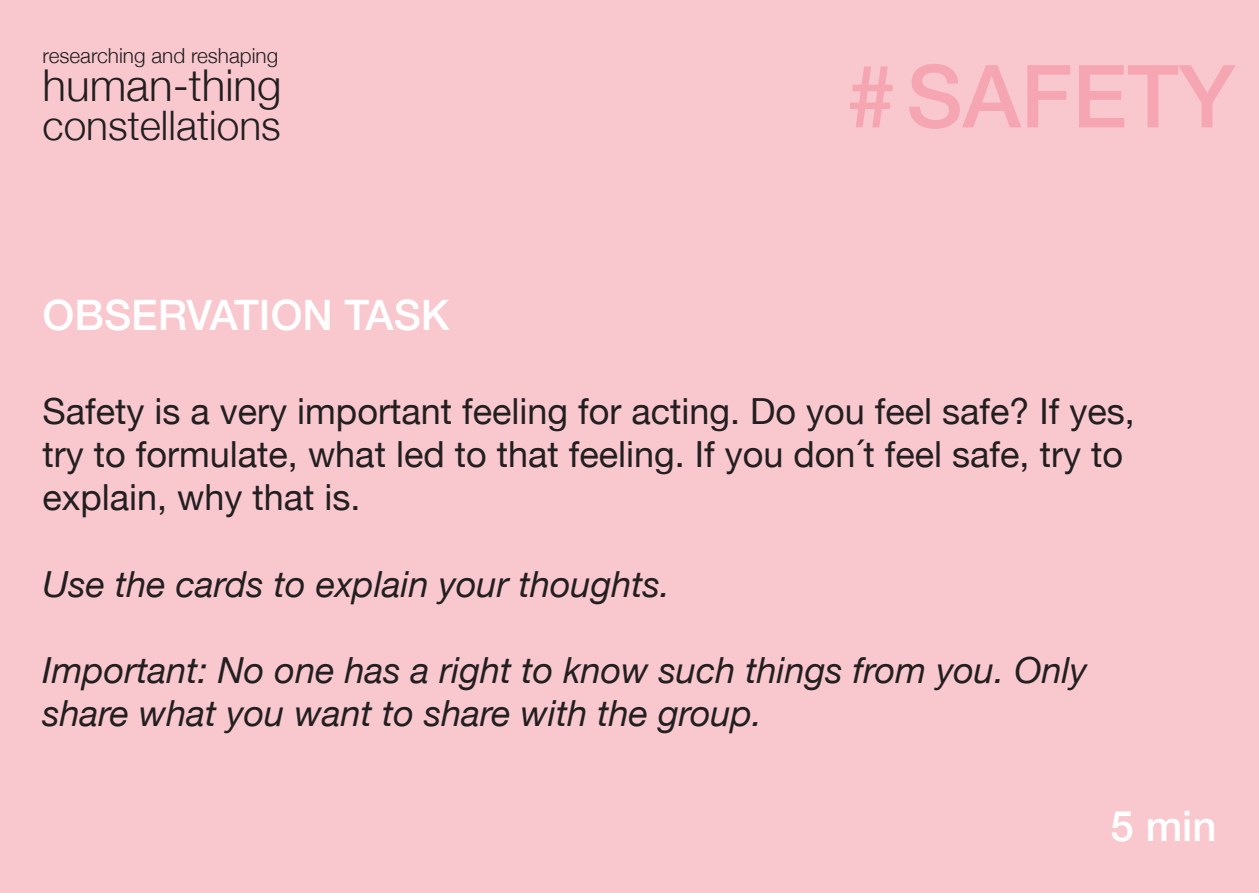
<style>
.page{position:relative;width:1259px;height:893px;background:#f9c8cf}
.page>*{position:absolute;margin:0;border:0;box-sizing:border-box;transform-origin:0 0}
.t1{font:500 87px "Helvetica Neue";color:#f6a5b2}
.t2{font:300 43.8px "Helvetica Neue";color:#231f20}
.t3{font:500 42px "Helvetica Neue";color:#fff}
.t4{font:300 40.8px "Helvetica Neue";color:#231f20}
.t5{font:36px/43.2px "Helvetica Neue";color:#231f20}
.t6{font:italic 36px/43.2px "Helvetica Neue";color:#231f20}
.t7{font:300 20.7px "Helvetica Neue";color:#231f20}
</style>
<div class="page">
<p class="t7" style="left:43px;top:39px;width:237px">researching and reshaping</p>
<p class="t2" style="left:43px;top:50px;width:241px">human-thing</p>
<p class="t4" style="left:43px;top:93px;width:240px">constellations</p>
<p class="t3" style="left:43px;top:281px;width:409px">OBSERVATION TASK</p>
<h1 class="t1" style="left:847px;top:26px;width:390px">#SAFETY</h1>
<p class="t5" style="left:43px;top:391px;width:1094px">Safety is a very important feeling for acting. Do you feel safe? If yes, try to formulate, what led to that feeling. If you don´t feel safe, try to explain, why that is.</p>
<p class="t6" style="left:43px;top:564px;width:629px">Use the cards to explain your thoughts.</p>
<p class="t6" style="left:43px;top:651px;width:1046px">Important: No one has a right to know such things from you. Only share what you want to share with the group.</p>
<p class="t3" style="left:1110px;top:792px;width:107px">5 min</p>
</div>
